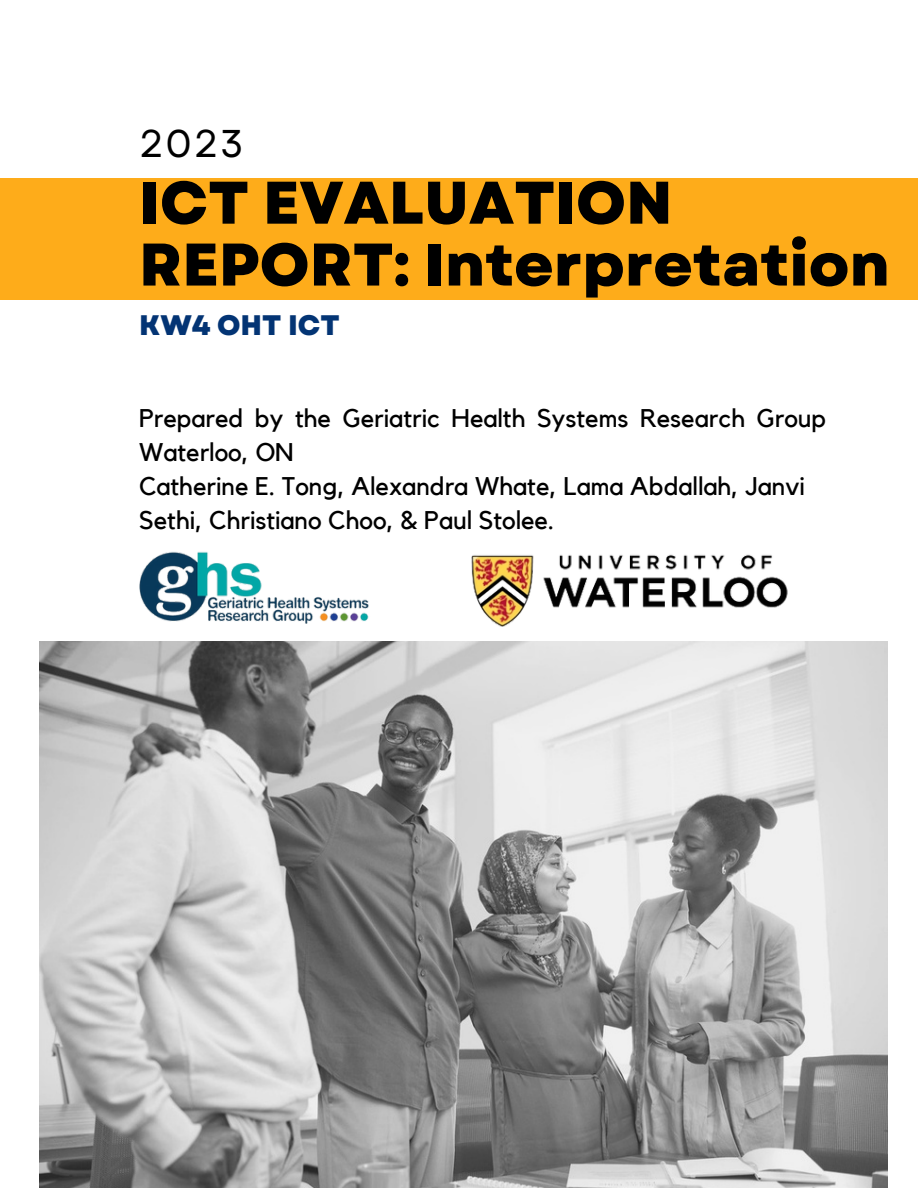
<style>
.page{position:relative;width:918px;height:1188px;background:#fff}
.page>*{position:absolute;margin:0;border:0;box-sizing:border-box;transform-origin:0 0}
.t1{font:800 60px/61.8px "Garet";color:#000}
.t2{font:38.7px "Garet";color:#000}
.t3{font:800 28.2px "Garet";color:#033474}
.t4{font:25.5px/33.8px "Kollektif";color:#000}
</style>
<div class="page">
<div style="left:0;top:178px;width:918px;height:121px;background:#feac1a"></div>
<img style="left:139px;top:551px;width:230px;height:72px">
<img style="left:471px;top:554px;width:317px;height:72px">
<img style="left:39px;top:642px;width:848px;height:546px">
<p class="t2" style="left:139px;top:116px;width:106px">2023</p>
<p class="t1" style="left:139px;top:172px;width:752px">ICT EVALUATION<br>REPORT: Interpretation</p>
<p class="t3" style="left:139px;top:305px;width:202px">KW4 OHT ICT</p>
<p class="t4" style="left:139px;top:403px;width:688px">Prepared by the Geriatric Health Systems Research Group<br>Waterloo, ON</p>
<p class="t4" style="left:139px;top:470px;width:667px">Catherine E. Tong, Alexandra Whate, Lama Abdallah, Janvi<br>Sethi, Christiano Choo, &amp; Paul Stolee.</p>
</div>
